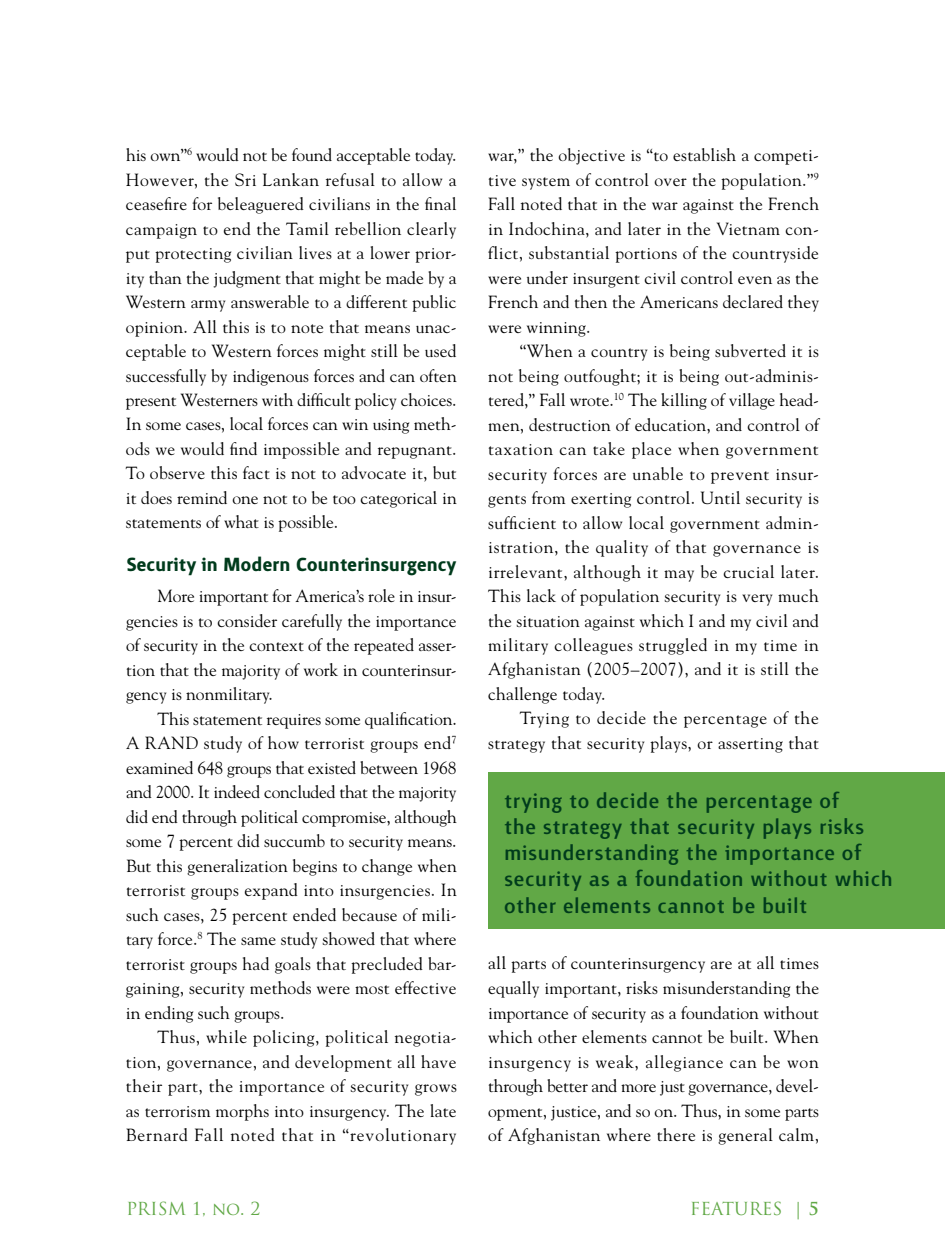
<style>
.page{position:relative;width:945px;height:1260px;background:#fff}
.page>*{position:absolute;margin:0;border:0;box-sizing:border-box;transform-origin:0 0}
.t1{font:500 26.25px/26.2px "Surface";letter-spacing:.02em;color:#003b1c}
.t2{font:700 24.5px "Surface";letter-spacing:-.005em;color:#003b1c}
.t3{font:17.5px/24.5px "Goudy Std";letter-spacing:.01em;color:#000;text-align:justify}
.t4{font:17.5px "Trajan Pro";color:#61a846}
.s1{font-weight:700}
</style>
<div class="page">
<div style="left:488px;top:772px;width:457px;height:156px;background:#61a846"></div>
<p class="t3" style="left:126px;top:142px;width:332px">his own”<sup>6</sup> would not be found acceptable today.<br>However, the Sri Lankan refusal to allow a ceasefire for beleaguered civilians in the final campaign to end the Tamil rebellion clearly put protecting civilian lives at a lower prior&shy;ity than the judgment that might be made by a Western army answerable to a different public opinion. All this is to note that means unac&shy;ceptable to Western forces might still be used successfully by indigenous forces and can often present Westerners with difficult policy choices.<br>In some cases, local forces can win using meth&shy;ods we would find impossible and repugnant.<br>To observe this fact is not to advocate it, but it does remind one not to be too categorical in statements of what is possible.</p>
<h2 class="t2" style="left:126px;top:553px;width:332px">Security in Modern Counterinsurgency</h2>
<p class="t3" style="left:126px;top:583px;width:332px;text-indent:31px">More important for America’s role in insur&shy;gencies is to consider carefully the importance of security in the context of the repeated asser&shy;tion that the majority of work in counterinsur&shy;gency is nonmilitary.</p>
<p class="t3" style="left:126px;top:706px;width:332px;text-indent:32px">This statement requires some qualification.<br>A RAND study of how terrorist groups end<sup>7 </sup>examined 648 groups that existed between 1968 and 2000. It indeed concluded that the majority did end through political compromise, although some 7 percent did succumb to security means.<br>But this generalization begins to change when terrorist groups expand into insurgencies. In such cases, 25 percent ended because of mili&shy;tary force.<sup>8</sup> The same study showed that where terrorist groups had goals that precluded bar&shy;gaining, security methods were most effective in ending such groups.</p>
<p class="t3" style="left:126px;top:1024px;width:332px;text-indent:31px">Thus, while policing, political negotia&shy;tion, governance, and development all have their part, the importance of security grows as terrorism morphs into insurgency. The late Bernard Fall noted that in “revolutionary</p>
<p class="t3" style="left:488px;top:142px;width:332px">war,” the objective is “to establish a competi&shy;tive system of control over the population.”<sup>9<br></sup>Fall noted that in the war against the French in Indochina, and later in the Vietnam con&shy;flict, substantial portions of the countryside were under insurgent civil control even as the French and then the Americans declared they were winning.</p>
<p class="t3" style="left:488px;top:338px;width:332px;text-indent:32px">“When a country is being subverted it is not being outfought; it is being out-adminis&shy;tered,” Fall wrote.<sup>10</sup> The killing of village head&shy;men, destruction of education, and control of taxation can take place when government security forces are unable to prevent insur&shy;gents from exerting control. Until security is sufficient to allow local government admin&shy;istration, the quality of that governance is irrelevant, although it may be crucial later.<br>This lack of population security is very much the situation against which I and my civil and military colleagues struggled in my time in Afghanistan (2005–2007), and it is still the challenge today.</p>
<p class="t3" style="left:488px;top:706px;width:332px;text-align:right">Trying to decide the percentage of the strategy that security plays, or asserting that</p>
<h1 class="t1" style="left:504px;top:788px;width:390px">trying to decide the percentage of<br>the strategy that security plays risks misunderstanding the importance of security as a foundation without which other elements cannot be built</h1>
<p class="t3" style="left:488px;top:951px;width:332px">all parts of counterinsurgency are at all times equally important, risks misunderstanding the importance of security as a foundation without which other elements cannot be built. When insurgency is weak, allegiance can be won through better and more just governance, devel&shy;opment, justice, and so on. Thus, in some parts of Afghanistan where there is general calm,</p>
<p class="t4" style="left:126px;top:1197px;width:136px">PRISM 1, NO. 2</p>
<p class="t4" style="left:690px;top:1197px;width:131px">FEATURES | <span class="s1">5</span></p>
</div>
